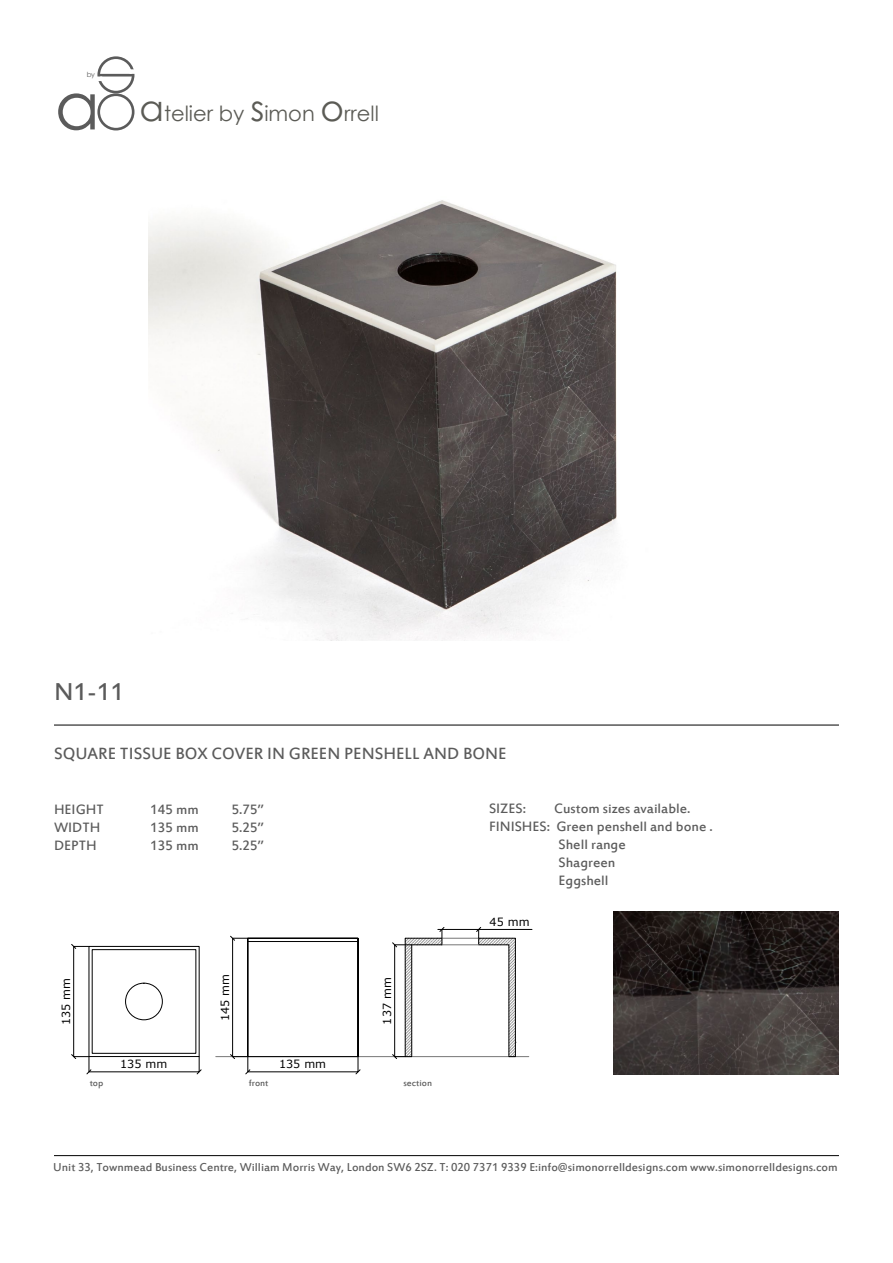
<style>
.page{position:relative;width:893px;height:1263px;background:#fff}
.page>*{position:absolute;margin:0;border:0;box-sizing:border-box;transform-origin:0 0}
.t1{font:27px "Estrangelo Edessa";color:#5b5b5b}
.t2{font:21px "Century Gothic";color:#5b5b55}
.t3{font:18px "Estrangelo Edessa";color:#5b5b5b}
.t4{font:15px/18px "Estrangelo Edessa";color:#5b5b5b;text-align:justify}
.t5{font:12.6px "Estrangelo Edessa";color:#5b5b5b}
.t6{font:11.25px "Verdana";color:#000}
.t7{font:10.05px "Estrangelo Edessa";color:#5b5b5b}
.t8{font:7.05px "Century Gothic";color:#5b5b5b}
.s1{font-size:66.15px;color:#5b5b5b}
.s2{font-size:36px}
</style>
<div class="page">
<hr style="left:54px;top:725px;width:785px;height:1px;background:#000">
<hr style="left:54px;top:1155px;width:785px;height:1px;background:#000">
<hr style="left:216px;top:1056px;width:313px;height:1px;background:#767676">
<div style="left:232px;top:938px;width:16px;height:119px;border:1px solid #000"></div>
<svg style="left:230px;top:1054px;width:5px;height:5px"></svg>
<svg style="left:230px;top:936px;width:5px;height:5px"></svg>
<svg style="left:247px;top:938px;width:111px;height:119px"></svg>
<hr style="left:248px;top:941px;width:110px;height:1px;background:#000">
<hr style="left:442px;top:944px;width:37px;height:1px;background:#767676">
<hr style="left:442px;top:938px;width:37px;height:1px;background:#767676">
<div style="left:89px;top:1056px;width:110px;height:16px;border:1px solid #000"></div>
<svg style="left:196px;top:1069px;width:6px;height:5px"></svg>
<svg style="left:86px;top:1069px;width:6px;height:5px"></svg>
<div style="left:73px;top:946px;width:16px;height:111px;border:1px solid #000"></div>
<svg style="left:71px;top:1054px;width:5px;height:5px"></svg>
<svg style="left:71px;top:944px;width:5px;height:5px"></svg>
<div style="left:248px;top:1056px;width:110px;height:16px;border:1px solid #000"></div>
<svg style="left:245px;top:1069px;width:5px;height:5px"></svg>
<svg style="left:355px;top:1069px;width:6px;height:5px"></svg>
<div style="left:125px;top:983px;width:38px;height:37px;border:1px solid #000;border-radius:50%"></div>
<hr style="left:438px;top:929px;width:94px;height:1px;background:#000">
<svg style="left:392px;top:927px;width:53px;height:132px"></svg>
<svg style="left:476px;top:927px;width:40px;height:130px"></svg>
<img style="left:149px;top:200px;width:468px;height:440px">
<img style="left:614px;top:912px;width:225px;height:162px">
<div style="left:97px;top:93px;width:37px;height:37px;border:3px solid #5b5b5b;border-radius:50%"></div>
<div style="left:97px;top:56px;width:37px;height:37px;border:3px solid #5b5b5b;border-radius:50%"></div>
<hr style="left:99px;top:74px;width:34px;height:3px;background:#5b5b5b">
<svg style="left:130px;top:69px;width:4px;height:5px"></svg>
<svg style="left:97px;top:77px;width:5px;height:4px"></svg>
<p class="t8" style="left:87px;top:69px;width:10px">by</p>
<h2 class="t2" style="left:55px;top:99px;width:326px"><span class="s1">a</span> <span class="s2">a</span>telier by <span class="s2">s</span>imon <span class="s2">o</span>rrell</h2>
<h1 class="t1" style="left:54px;top:679px;width:72px">N1-11</h1>
<p class="t3" style="left:54px;top:744px;width:454px">SQUARE TISSUE BOX COVER IN GREEN PENSHELL AND BONE</p>
<p class="t4" style="left:54px;top:801px;width:51px;text-align:left">HEIGHT<br>WIDTH<br>DEPTH</p>
<p class="t4" style="left:150px;top:801px;width:50px">145 mm 135 mm 135 mm</p>
<p class="t4" style="left:232px;top:801px;width:33px">5.75’’ 5.25’’ 5.25’’</p>
<p class="t4" style="left:489px;top:800px;width:39px">SIZES:</p>
<p class="t4" style="left:554px;top:800px;width:138px">Custom sizes available.</p>
<p class="t4" style="left:489px;top:818px;width:225px">FINISHES: Green penshell and bone .</p>
<p class="t4" style="left:559px;top:836px;width:69px">Shell range</p>
<p class="t4" style="left:559px;top:854px;width:58px">Shagreen</p>
<p class="t4" style="left:559px;top:872px;width:52px">Eggshell</p>
<p class="t6" style="left:58px;top:1025px;width:49px;rotate:-90deg">135 mm</p>
<p class="t6" style="left:217px;top:1021px;width:49px;rotate:-90deg">145 mm</p>
<p class="t6" style="left:120px;top:1056px;width:49px">135 mm</p>
<p class="t7" style="left:90px;top:1078px;width:15px">top</p>
<p class="t7" style="left:249px;top:1078px;width:21px">front</p>
<p class="t6" style="left:279px;top:1056px;width:49px">135 mm</p>
<p class="t6" style="left:379px;top:1024px;width:49px;rotate:-90deg">137 mm</p>
<p class="t7" style="left:403px;top:1078px;width:30px">section</p>
<p class="t6" style="left:490px;top:914px;width:41px">45 mm</p>
<p class="t5" style="left:53px;top:1161px;width:786px">Unit 33, Townmead Business Centre, William Morris Way, London SW6 2SZ. T: 020 7371 9339 E:info@simonorrelldesigns.com www.simonorrelldesigns.com</p>
</div>
